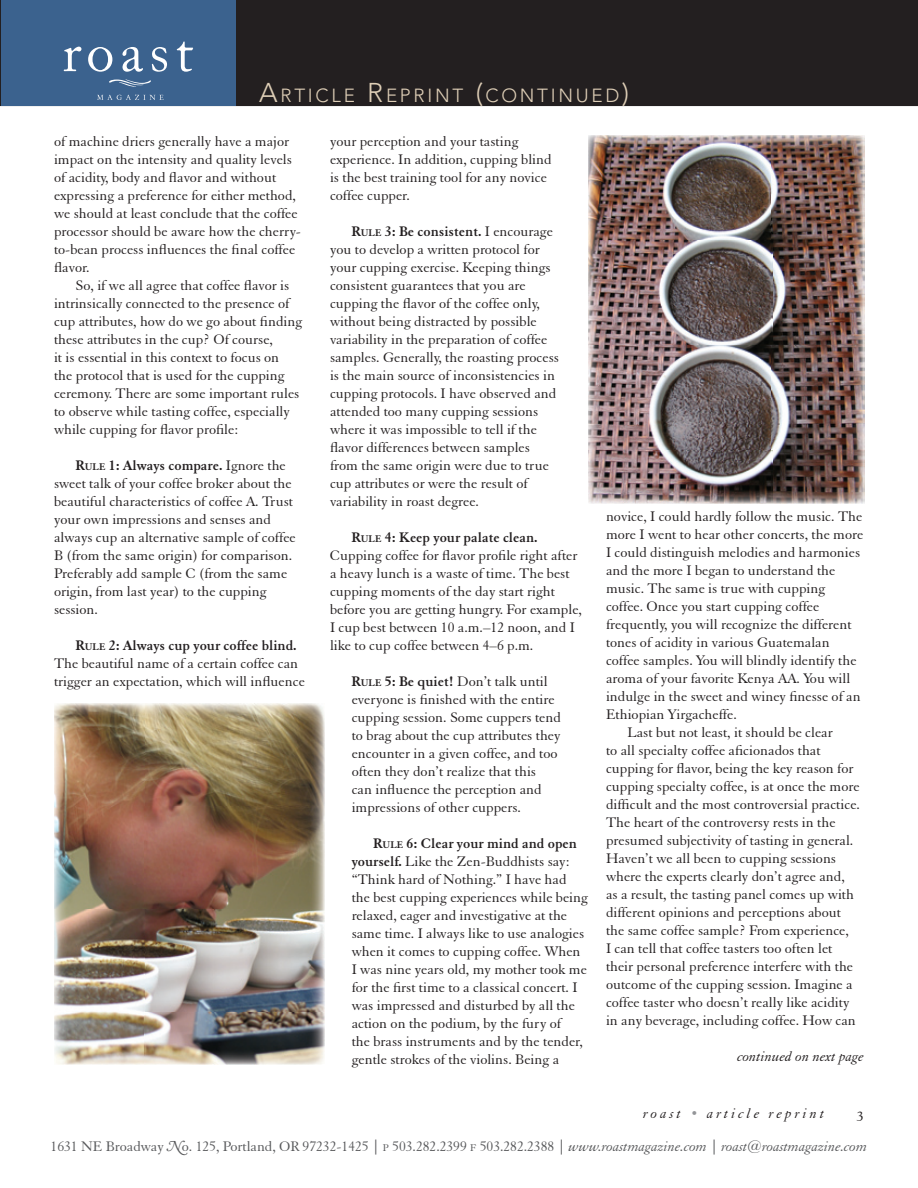
<style>
.page{position:relative;width:918px;height:1188px;background:#fff}
.page>*{position:absolute;margin:0;border:0;box-sizing:border-box;transform-origin:0 0}
.t1{font:300 18.9px "Avenir";letter-spacing:.145em;color:#deceb6}
.t2{font:15px/18px "Elegant Garamond BT";color:#231f20}
.t3{font:15px "Elegant Garamond BT";color:#57585a}
.t4{font:italic 15px "Elegant Garamond BT";letter-spacing:.2em;color:#231f20}
.t5{font:italic 15px "Elegant Garamond BT";color:#231f20}
.t6{font:15px "Goudy SC";color:#231f20}
.s1{font-size:27px}
.s2{font-weight:700}
.s3{font-weight:700;font-size:10.5px}
.s4{font-size:13.5px;color:#939598}
.s5{font-family:"Adobe Caslon Swash";font-style:italic}
.s6{font-size:10.5px}
.s7{font-style:italic}
</style>
<div class="page">
<div style="left:0;top:0;width:918px;height:106px;background:#231f20"></div>
<div style="left:1px;top:1px;width:234px;height:105px;background:#3b628e"></div>
<svg style="left:64px;top:47px;width:17px;height:24px"></svg>
<svg style="left:88px;top:47px;width:24px;height:25px"></svg>
<svg style="left:122px;top:47px;width:21px;height:25px"></svg>
<svg style="left:152px;top:47px;width:15px;height:25px"></svg>
<svg style="left:177px;top:41px;width:16px;height:31px"></svg>
<svg style="left:109px;top:79px;width:42px;height:8px"></svg>
<svg style="left:97px;top:95px;width:67px;height:5px"></svg>
<img style="left:54px;top:704px;width:271px;height:361px">
<img style="left:588px;top:135px;width:276px;height:368px">
<p class="t1" style="left:259px;top:85px;width:371px"><span class="s1">A</span>RTICLE <span class="s1">R</span>EPRINT <span class="s1">(</span>CONTINUED<span class="s1">)</span></p>
<p class="t2" style="left:54px;top:132px;width:249px">of machine driers generally have a major impact on the intensity and quality levels of acidity, body and flavor and without expressing a preference for either method, we should at least conclude that the coffee processor should be aware how the cherry&shy;to-bean process influences the final coffee flavor.</p>
<p class="t2" style="left:54px;top:276px;width:250px;text-indent:22px">So, if we all agree that coffee flavor is intrinsically connected to the presence of cup attributes, how do we go about finding these attributes in the cup? Of course,<br>it is essential in this context to focus on<br>the protocol that is used for the cupping ceremony. There are some important rules to observe while tasting coffee, especially while cupping for flavor profile:</p>
<p class="t2" style="left:54px;top:456px;width:243px;text-indent:22px"><span class="s2">R</span><span class="s3">ULE</span> <span class="s2">1: Always compare.</span> Ignore the sweet talk of your coffee broker about the beautiful characteristics of coffee A. Trust your own impressions and senses and always cup an alternative sample of coffee B (from the same origin) for comparison.<br>Preferably add sample C (from the same origin, from last year) to the cupping session.</p>
<p class="t2" style="left:54px;top:636px;width:252px;text-indent:22px"><span class="s2">R</span><span class="s3">ULE</span> <span class="s2">2: Always cup your coffee blind.<br></span>The beautiful name of a certain coffee can trigger an expectation, which will influence</p>
<p class="t2" style="left:330px;top:132px;width:223px">your perception and your tasting experience. In addition, cupping blind is the best training tool for any novice coffee cupper.</p>
<p class="t2" style="left:330px;top:222px;width:231px;text-indent:22px"><span class="s2">R</span><span class="s3">ULE</span> <span class="s2">3: Be consistent.</span> I encourage you to develop a written protocol for your cupping exercise. Keeping things consistent guarantees that you are cupping the flavor of the coffee only, without being distracted by possible variability in the preparation of coffee samples. Generally, the roasting process is the main source of inconsistencies in cupping protocols. I have observed and attended too many cupping sessions where it was impossible to tell if the flavor differences between samples from the same origin were due to true cup attributes or were the result of variability in roast degree.</p>
<p class="t2" style="left:330px;top:528px;width:253px;text-indent:22px"><span class="s2">R</span><span class="s3">ULE</span> <span class="s2">4: Keep your palate clean.<br></span>Cupping coffee for flavor profile right after a heavy lunch is a waste of time. The best cupping moments of the day start right before you are getting hungry. For example, I cup best between 10 a.m.–12 noon, and I like to cup coffee between 4–6 p.m.</p>
<p class="t2" style="left:352px;top:672px;width:211px"><span class="s2">R</span><span class="s3">ULE</span> <span class="s2">5: Be quiet!</span> Don’t talk until everyone is finished with the entire cupping session. Some cuppers tend to brag about the cup attributes they encounter in a given coffee, and too often they don’t realize that this<br>can influence the perception and impressions of other cuppers.</p>
<p class="t2" style="left:352px;top:834px;width:238px;text-indent:22px"><span class="s2">R</span><span class="s3">ULE</span> <span class="s2">6: Clear your mind and open yourself.</span> Like the Zen-Buddhists say: “Think hard of Nothing.” I have had the best cupping experiences while being relaxed, eager and investigative at the same time. I always like to use analogies when it comes to cupping coffee. When I was nine years old, my mother took me for the first time to a classical concert. I was impressed and disturbed by all the action on the podium, by the fury of<br>the brass instruments and by the tender, gentle strokes of the violins. Being a</p>
<p class="t2" style="left:606px;top:507px;width:258px">novice, I could hardly follow the music. The</p>
<p class="t2" style="left:606px;top:525px;width:259px">more I went to hear other concerts, the more</p>
<p class="t2" style="left:606px;top:543px;width:256px">I could distinguish melodies and harmonies</p>
<p class="t2" style="left:606px;top:561px;width:231px">and the more I began to understand the</p>
<p class="t2" style="left:606px;top:579px;width:221px">music. The same is true with cupping</p>
<p class="t2" style="left:606px;top:597px;width:215px">coffee. Once you start cupping coffee</p>
<p class="t2" style="left:606px;top:615px;width:247px">frequently, you will recognize the different</p>
<p class="t2" style="left:606px;top:633px;width:225px">tones of acidity in various Guatemalan</p>
<p class="t2" style="left:606px;top:651px;width:252px">coffee samples. You will blindly identify the</p>
<p class="t2" style="left:606px;top:669px;width:246px">aroma of your favorite Kenya AA. You will</p>
<p class="t2" style="left:606px;top:687px;width:256px">indulge in the sweet and winey finesse of an</p>
<p class="t2" style="left:606px;top:705px;width:132px">Ethiopian Yirgacheffe.</p>
<p class="t2" style="left:628px;top:723px;width:207px">Last but not least, it should be clear</p>
<p class="t2" style="left:606px;top:741px;width:216px">to all specialty coffee aficionados that</p>
<p class="t2" style="left:606px;top:759px;width:249px">cupping for flavor, being the key reason for</p>
<p class="t2" style="left:606px;top:777px;width:255px">cupping specialty coffee, is at once the more</p>
<p class="t2" style="left:606px;top:795px;width:255px">difficult and the most controversial practice.</p>
<p class="t2" style="left:606px;top:813px;width:231px">The heart of the controversy rests in the</p>
<p class="t2" style="left:606px;top:831px;width:249px">presumed subjectivity of tasting in general.</p>
<p class="t2" style="left:606px;top:849px;width:232px">Haven’t we all been to cupping sessions</p>
<p class="t2" style="left:606px;top:867px;width:240px">where the experts clearly don’t agree and,</p>
<p class="t2" style="left:606px;top:885px;width:250px">as a result, the tasting panel comes up with</p>
<p class="t2" style="left:606px;top:903px;width:236px">different opinions and perceptions about</p>
<p class="t2" style="left:606px;top:921px;width:244px">the same coffee sample? From experience,</p>
<p class="t2" style="left:606px;top:939px;width:228px">I can tell that coffee tasters too often let</p>
<p class="t2" style="left:606px;top:957px;width:249px">their personal preference interfere with the</p>
<p class="t2" style="left:606px;top:975px;width:248px">outcome of the cupping session. Imagine a</p>
<p class="t2" style="left:606px;top:993px;width:245px">coffee taster who doesn’t really like acidity</p>
<p class="t2" style="left:606px;top:1011px;width:251px">in any beverage, including coffee. How can</p>
<p class="t5" style="left:737px;top:1047px;width:128px">continued on next page</p>
<p class="t4" style="left:643px;top:1104px;width:183px">roast <span class="s4">•</span> article reprint</p>
<p class="t6" style="left:856px;top:1104px;width:9px">3</p>
<p class="t3" style="left:51px;top:1138px;width:818px">1631 NE Broadway <span class="s5">N</span>o. 125, Portland, OR 97232-1425 | <span class="s6">P</span> 503.282.2399 <span class="s6">F</span> 503.282.2388 | <span class="s7">www.roastmagazine.com</span> | <span class="s7">roast@roastmagazine.com</span></p>
</div>
